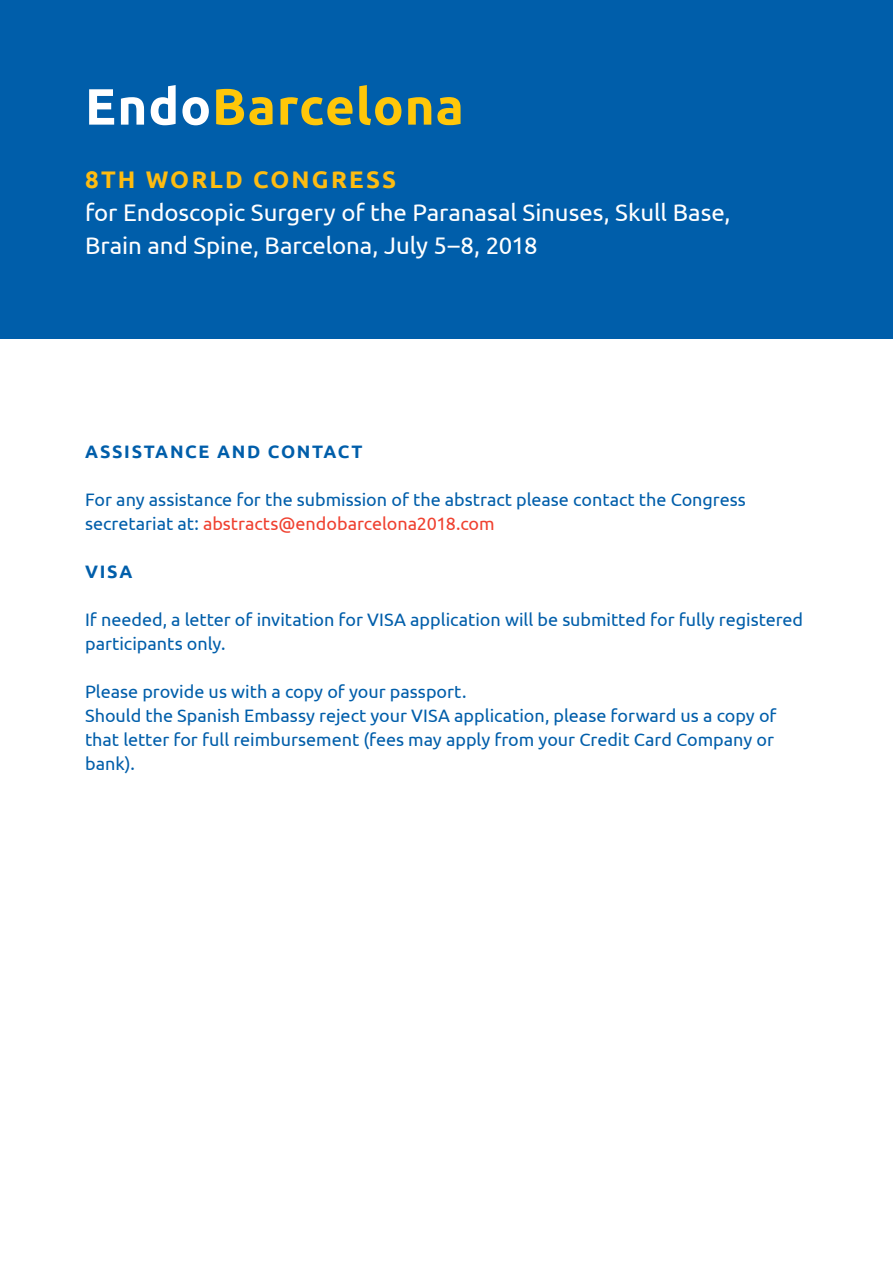
<style>
.page{position:relative;width:893px;height:1263px;background:#fff}
.page>*{position:absolute;margin:0;border:0;box-sizing:border-box;transform-origin:0 0}
.t1{font:700 51px "Ubuntu";letter-spacing:.02em;color:#ffc709}
.t2{font:24px/33px "Ubuntu";letter-spacing:-.005em;color:#fff}
.t3{font:700 24px "Ubuntu";letter-spacing:.09em;color:#febc11}
.t4{font:18px/24px "Ubuntu";color:#005eaa}
.t5{font:700 18px "Ubuntu";letter-spacing:.095em;color:#005eaa}
.s1{color:#fff}
.s2{color:#ef4130}
</style>
<div class="page">
<div style="left:0;top:0;width:893px;height:339px;background:#005eaa"></div>
<h1 class="t1" style="left:85px;top:76px;width:380px"><span class="s1">ENDO</span>BARCELONA</h1>
<h2 class="t3" style="left:85px;top:165px;width:313px">8TH WORLD CONGRESS</h2>
<h2 class="t2" style="left:85px;top:195px;width:647px">for Endoscopic Surgery of the Paranasal Sinuses, Skull Base,<br>Brain and Spine, Barcelona, July 5–8, 2018</h2>
<p class="t5" style="left:85px;top:440px;width:29px">ASSISTANCE</p>
<p class="t5" style="left:217px;top:440px;width:16px">AND</p>
<p class="t5" style="left:268px;top:440px;width:15px">CONTACT</p>
<p class="t4" style="left:85px;top:487px;width:662px">For any assistance for the submission of the abstract please contact the Congress secretariat at: <span class="s2">abstracts@endobarcelona2018.com</span></p>
<p class="t5" style="left:85px;top:560px;width:49px">VISA</p>
<p class="t4" style="left:85px;top:607px;width:720px">If needed, a letter of invitation for VISA application will be submitted for fully registered participants only.</p>
<p class="t4" style="left:85px;top:679px;width:693px">Please provide us with a copy of your passport.<br>Should the Spanish Embassy reject your VISA application, please forward us a copy of that letter for full reimbursement (fees may apply from your Credit Card Company or bank).</p>
</div>
